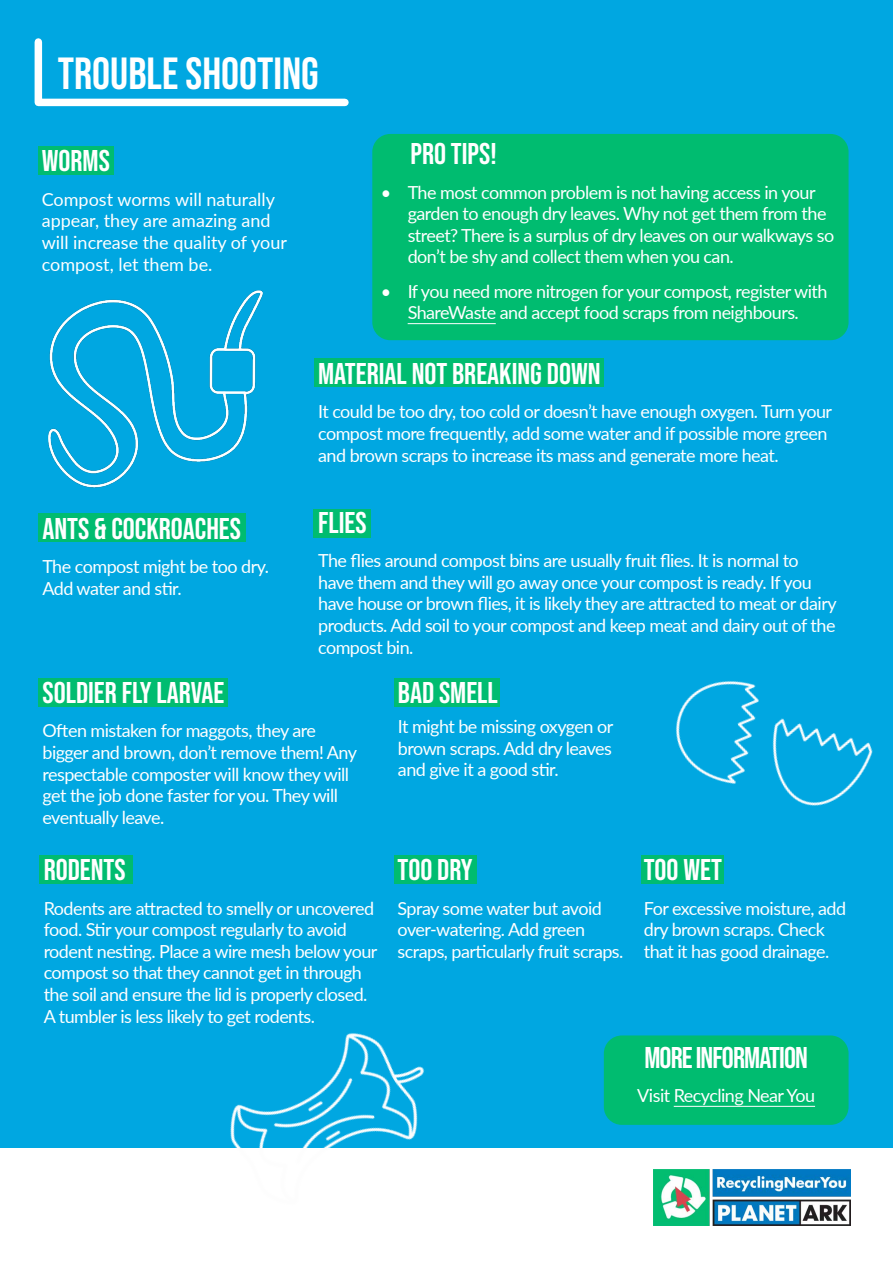
<style>
.page{position:relative;width:893px;height:1263px;background:#fff}
.page>*{position:absolute;margin:0;border:0;box-sizing:border-box;transform-origin:0 0}
.t1{font:45px "Bebas Neue";color:#fff}
.t2{font:30px "Bebas Neue";color:#fff}
.t3{font:30px "Bebas Neue";letter-spacing:-.03em;color:#fff}
.t4{font:18px/21.6px "Lato";letter-spacing:-.03em;color:#fff}
.t5{font:18px/21.6px "Lato";color:#fff}
</style>
<div class="page">
<div style="left:0;top:0;width:893px;height:1147px;background:#00a7e1"></div>
<img style="left:653px;top:1169px;width:197px;height:56px">
<img style="left:675px;top:681px;width:198px;height:125px">
<img style="left:192px;top:1033px;width:271px;height:115px">
<img style="left:48px;top:290px;width:215px;height:198px">
<div style="left:38px;top:146px;width:76px;height:29px;background:#00bc70"></div>
<div style="left:315px;top:358px;width:289px;height:29px;background:#00bc70"></div>
<div style="left:38px;top:513px;width:208px;height:29px;background:#00bc70"></div>
<div style="left:313px;top:509px;width:58px;height:29px;background:#00bc70"></div>
<div style="left:38px;top:678px;width:190px;height:29px;background:#00bc70"></div>
<div style="left:395px;top:678px;width:105px;height:29px;background:#00bc70"></div>
<div style="left:40px;top:855px;width:93px;height:29px;background:#00bc70"></div>
<div style="left:395px;top:855px;width:82px;height:29px;background:#00bc70"></div>
<div style="left:641px;top:855px;width:83px;height:29px;background:#00bc70"></div>
<svg style="left:34px;top:38px;width:315px;height:69px"></svg>
<div style="left:372px;top:134px;width:476px;height:206px;background:#00bc70;border-radius:18px"></div>
<div style="left:604px;top:1035px;width:244px;height:90px;background:#00bc70;border-radius:18px"></div>
<hr style="left:408px;top:323px;width:88px;height:1px;background:#fff">
<hr style="left:674px;top:1106px;width:141px;height:1px;background:#fff">
<h1 class="t1" style="left:58px;top:48px;width:263px">TROUBLE SHOOTING</h1>
<h2 class="t2" style="left:42px;top:144px;width:70px">WORMS</h2>
<p class="t5" style="left:42px;top:188px;width:247px">Compost worms will naturally appear, they are amazing and will increase the quality of your compost, let them be.</p>
<h2 class="t2" style="left:410px;top:137px;width:88px">PRO TIPS!</h2>
<p class="t4" style="left:408px;top:181px;width:428px;text-indent:-27px">• The most common problem is not having access in your garden to enough dry leaves. Why not get them from the street? There is a surplus of dry leaves on our walkways so don’t be shy and collect them when you can.</p>
<p class="t4" style="left:381px;top:280px;width:448px;text-align:center">• If you need more nitrogen for your compost, register with<br>ShareWaste and accept food scraps from neighbours.</p>
<h2 class="t2" style="left:42px;top:511px;width:200px">ANTS &amp; COCKROACHES</h2>
<p class="t4" style="left:42px;top:555px;width:228px">The compost might be too dry.<br>Add water and stir.</p>
<h2 class="t2" style="left:318px;top:357px;width:284px">MATERIAL NOT BREAKING DOWN</h2>
<p class="t4" style="left:318px;top:400px;width:515px">It could be too dry, too cold or doesn’t have enough oxygen. Turn your compost more frequently, add some water and if possible more green and brown scraps to increase its mass and generate more heat.</p>
<h2 class="t2" style="left:318px;top:505px;width:50px">FLIES</h2>
<p class="t4" style="left:318px;top:549px;width:520px">The flies around compost bins are usually fruit flies. It is normal to have them and they will go away once your compost is ready. If you have house or brown flies, it is likely they are attracted to meat or dairy products. Add soil to your compost and keep meat and dairy out of the compost bin.</p>
<h2 class="t2" style="left:43px;top:676px;width:183px">SOLDIER FLY LARVAE</h2>
<p class="t4" style="left:43px;top:719px;width:316px">Often mistaken for maggots, they are bigger and brown, don’t remove them! Any respectable composter will know they will get the job done faster for you. They will eventually leave.</p>
<h2 class="t2" style="left:44px;top:853px;width:84px">RODENTS</h2>
<p class="t4" style="left:44px;top:896px;width:335px">Rodents are attracted to smelly or uncovered food. Stir your compost regularly to avoid rodent nesting. Place a wire mesh below your compost so that they cannot get in through the soil and ensure the lid is properly closed.<br>A tumbler is less likely to get rodents.</p>
<h2 class="t2" style="left:398px;top:676px;width:101px">BAD SMELL</h2>
<p class="t4" style="left:398px;top:715px;width:217px;text-align:justify">It might be missing oxygen or brown scraps. Add dry leaves and give it a good stir.</p>
<h2 class="t2" style="left:398px;top:853px;width:77px">TOO DRY</h2>
<p class="t4" style="left:398px;top:896px;width:227px">Spray some water but avoid over-watering. Add green scraps, particularly fruit scraps.</p>
<h2 class="t2" style="left:644px;top:853px;width:80px">TOO WET</h2>
<p class="t4" style="left:644px;top:896px;width:204px">For excessive moisture, add dry brown scraps. Check that it has good drainage.</p>
<h2 class="t3" style="left:644px;top:1040px;width:165px">MORE INFORMATION</h2>
<p class="t4" style="left:637px;top:1084px;width:179px">Visit Recycling Near You</p>
</div>
